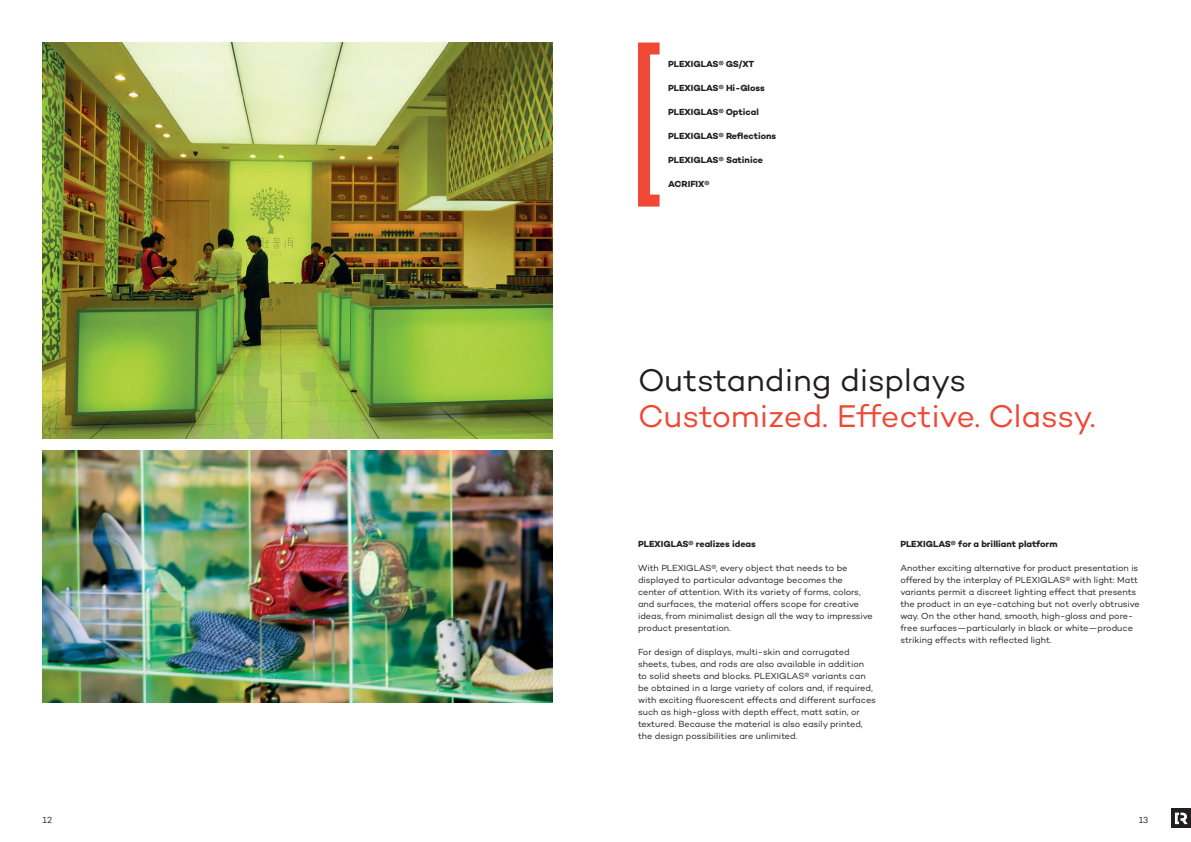
<style>
.page{position:relative;width:1191px;height:842px;background:#fff}
.page>*{position:absolute;margin:0;border:0;box-sizing:border-box;transform-origin:0 0}
.t1{font:32px "Campton";letter-spacing:-.005em;color:#ef4835}
.t2{font:32px "Campton";letter-spacing:-.005em;color:#231f20}
.t3{font:9px/12px "Campton";letter-spacing:-.005em;color:#231f20}
.t4{font:700 9px "Campton";color:#231f20}
</style>
<div class="page">
<div style="left:1171px;top:808px;width:20px;height:20px;background:#231f20"></div>
<svg style="left:1175px;top:813px;width:12px;height:11px"></svg>
<img style="left:43px;top:451px;width:510px;height:252px">
<img style="left:43px;top:43px;width:510px;height:396px">
<svg style="left:638px;top:43px;width:21px;height:164px"></svg>
<p class="t4" style="left:668px;top:58px;width:88px">PLEXIGLAS® GS/XT</p>
<p class="t4" style="left:668px;top:82px;width:98px">PLEXIGLAS® Hi-Gloss</p>
<p class="t4" style="left:668px;top:106px;width:92px">PLEXIGLAS® Optical</p>
<p class="t4" style="left:668px;top:130px;width:110px">PLEXIGLAS® Reflections</p>
<p class="t4" style="left:668px;top:154px;width:96px">PLEXIGLAS® Satinice</p>
<p class="t4" style="left:668px;top:178px;width:43px">ACRIFIX®</p>
<h1 class="t2" style="left:638px;top:360px;width:330px">Outstanding displays</h1>
<h1 class="t1" style="left:638px;top:396px;width:459px">Customized. Effective. Classy.</h1>
<p class="t4" style="left:638px;top:538px;width:119px">PLEXIGLAS® realizes ideas</p>
<p class="t3" style="left:638px;top:561px;width:236px">With PLEXIGLAS®, every object that needs to be displayed to particular advantage becomes the<br>center of attention. With its variety of forms, colors, and surfaces, the material offers scope for creative ideas, from minimalist design all the way to impressive product presentation.</p>
<p class="t3" style="left:638px;top:645px;width:239px">For design of displays, multi-skin and corrugated sheets, tubes, and rods are also available in addition<br>to solid sheets and blocks. PLEXIGLAS® variants can be obtained in a large variety of colors and, if required, with exciting fluorescent effects and different surfaces such as high-gloss with depth effect, matt satin, or textured. Because the material is also easily printed, the design possibilities are unlimited.</p>
<p class="t4" style="left:900px;top:538px;width:159px">PLEXIGLAS® for a brilliant platform</p>
<p class="t3" style="left:900px;top:561px;width:241px">Another exciting alternative for product presentation is offered by the interplay of PLEXIGLAS® with light: Matt variants permit a discreet lighting effect that presents the product in an eye-catching but not overly obtrusive way. On the other hand, smooth, high-gloss and pore&shy;free surfaces—particularly in black or white—produce striking effects with reflected light.</p>
<p class="t3" style="left:43px;top:813px;width:11px">12</p>
<p class="t3" style="left:1138px;top:813px;width:11px">13</p>
</div>
